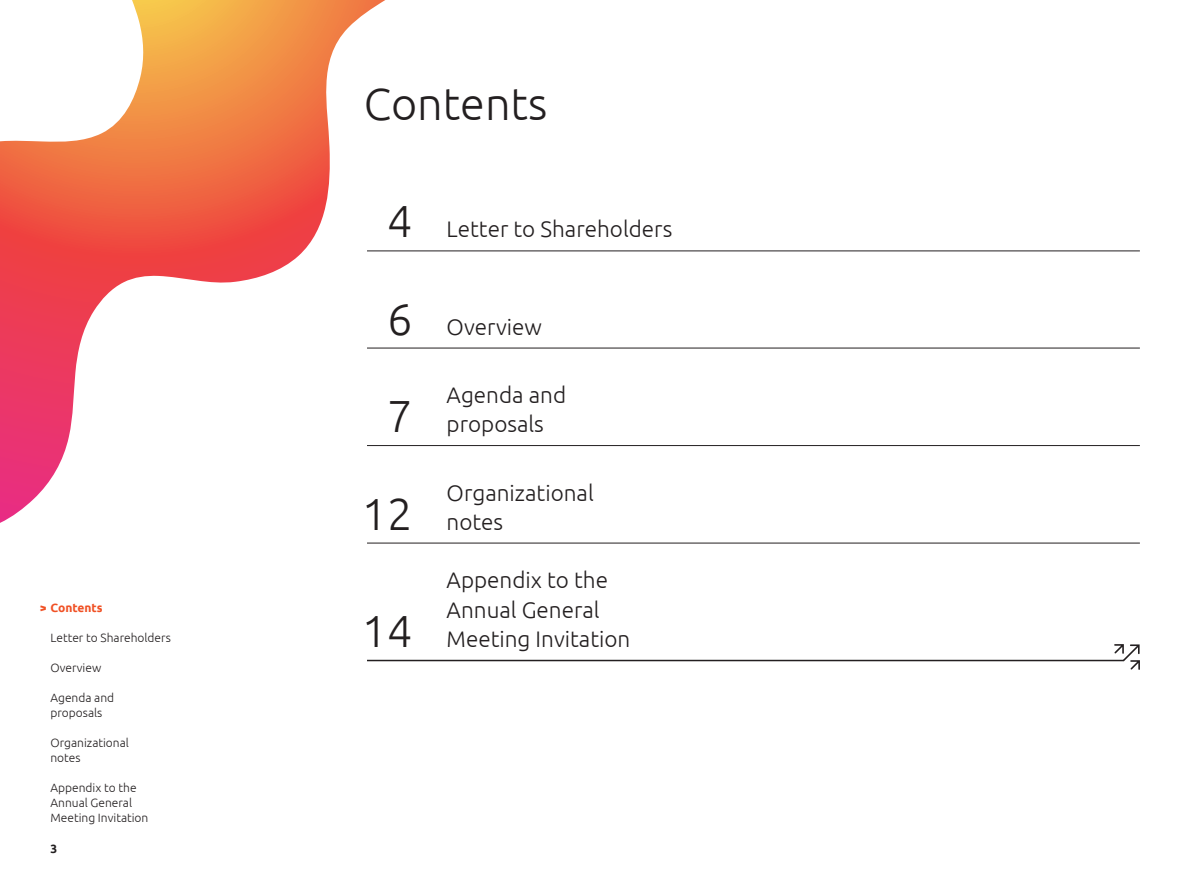
<style>
.page{position:relative;width:1191px;height:893px;background:#fff}
.page>*{position:absolute;margin:0;border:0;box-sizing:border-box;transform-origin:0 0}
.t1{font:300 45px "Ubuntu";color:#231f20}
.t2{font:300 22.5px/29.2px "Ubuntu";color:#231f20}
.t3{font:300 12px/15px "Ubuntu";color:#231f20}
.t4{font:700 12px "Ubuntu";color:#f05125}
.t5{font:700 12px "Ubuntu";color:#231f20}
.s1{font-size:45px}
</style>
<div class="page">
<svg style="left:0;top:0;width:385px;height:523px"></svg>
<svg style="left:0;top:185px;width:1px;height:207px"></svg>
<hr style="left:367px;top:251px;width:772px;height:1px;background:#231f20">
<hr style="left:367px;top:348px;width:772px;height:1px;background:#231f20">
<hr style="left:367px;top:543px;width:772px;height:1px;background:#231f20">
<hr style="left:367px;top:445px;width:772px;height:1px;background:#231f20">
<hr style="left:367px;top:660px;width:757px;height:1px;background:#231f20">
<svg style="left:1114px;top:644px;width:26px;height:26px"></svg>
<p class="t4" style="left:40px;top:601px;width:64px">&gt; Contents</p>
<p class="t3" style="left:50px;top:630px;width:122px">Letter to Shareholders</p>
<p class="t3" style="left:50px;top:660px;width:52px">Overview</p>
<p class="t3" style="left:50px;top:690px;width:65px">Agenda and proposals</p>
<p class="t3" style="left:50px;top:735px;width:80px">Organizational notes</p>
<p class="t3" style="left:50px;top:780px;width:99px">Appendix to the<br>Annual General<br>Meeting Invitation</p>
<p class="t5" style="left:50px;top:841px;width:8px">3</p>
<h1 class="t1" style="left:364px;top:77px;width:185px">Contents</h1>
<p class="t2" style="left:387px;top:214px;width:287px"><span class="s1">4</span> Letter to Shareholders</p>
<p class="t2" style="left:387px;top:312px;width:156px"><span class="s1">6</span> Overview</p>
<p class="t2" style="left:387px;top:380px;width:180px;text-indent:59px">Agenda and<br><span class="s1">7</span> proposals</p>
<p class="t2" style="left:362px;top:477px;width:233px;text-indent:85px">Organizational<br><span class="s1">12</span> notes</p>
<p class="t2" style="left:446px;top:565px;width:163px">Appendix to the</p>
<p class="t2" style="left:446px;top:594px;width:155px">Annual General</p>
<p class="t2" style="left:362px;top:624px;width:270px"><span class="s1">14</span> Meeting Invitation</p>
</div>
